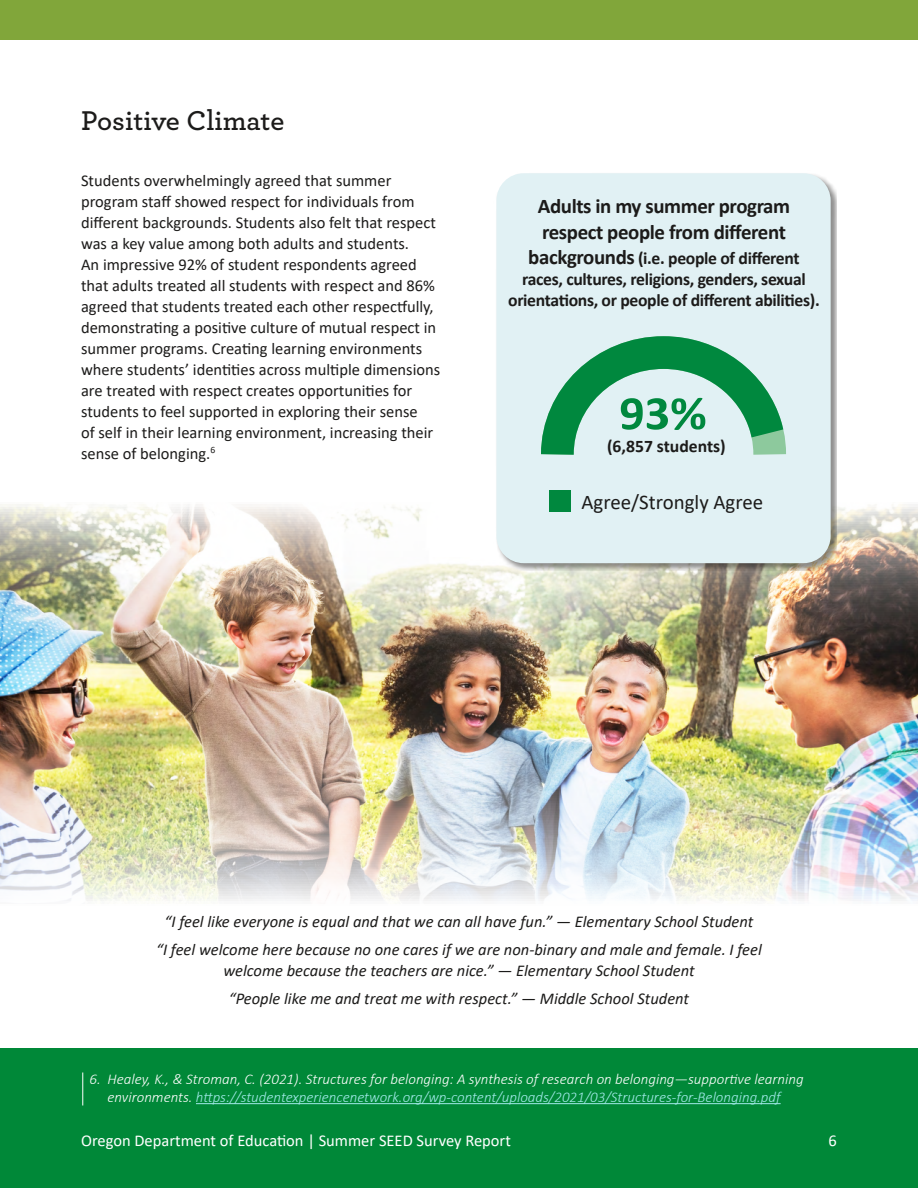
<style>
.page{position:relative;width:918px;height:1188px;background:#fff}
.page>*{position:absolute;margin:0;border:0;box-sizing:border-box;transform-origin:0 0}
.t1{font:700 48.15px "Calibri";color:#00883e;scale:1.04 1}
.t2{font:600 28.5px "Archer";color:#1c1b1a}
.t3{font:700 20.85px/25px "Calibri";letter-spacing:-.02em;color:#1c1b1a}
.t4{font:20.85px "Calibri";color:#1c1b1a}
.t5{font:700 17.7px/21.1px "Calibri";letter-spacing:-.02em;color:#1c1b1a;text-align:center}
.t6{font:700 17.7px "Calibri";color:#1c1b1a}
.body{font:16.5px/21px "Calibri";color:#1c1b1a}
.quotes{font:italic 16.5px/21px "Calibri";color:#1c1b1a;text-align:center}
.t7{font:16.5px "Calibri";color:#fff}
.t8{font:italic 300 15px/18px "Calibri";color:#fff;text-align:center}
.s1{font-size:20.85px}
.s2{color:#a2eae9}
</style>
<div class="page">
<img style="left:0;top:504px;width:918px;height:545px">
<div style="left:0;top:0;width:918px;height:40px;background:#81a63a"></div>
<div style="left:0;top:1049px;width:918px;height:139px;background:#008838"></div>
<img style="left:494px;top:174px;width:343px;height:397px">
<div style="left:496px;top:173px;width:335px;height:390px;background:#e1f1f4;border-radius:27px"></div>
<svg style="left:541px;top:336px;width:245px;height:119px"></svg>
<div style="left:549px;top:490px;width:22px;height:22px;background:#00883e"></div>
<hr style="left:82px;top:1072px;width:1px;height:34px;background:#fff">
<hr style="left:196px;top:1103px;width:585px;height:1px;background:#a2eae9">
<h3 class="t2" style="left:81px;top:99px;width:205px">Positive Climate</h3>
<p class="body" style="left:81px;top:169px;width:361px">Students overwhelmingly agreed that summer program staff showed respect for individuals from different backgrounds. Students also felt that respect was a key value among both adults and students.<br>An impressive 92% of student respondents agreed that adults treated all students with respect and 86% agreed that students treated each other respectfully, demonstrating a positive culture of mutual respect in summer programs. Creating learning environments where students’ identities across multiple dimensions are treated with respect creates opportunities for students to feel supported in exploring their sense<br>of self in their learning environment, increasing their sense of belonging.<sup>6</sup></p>
<p class="t3" style="left:538px;top:194px;width:254px">Adults in my summer program respect people from different</p>
<p class="t5" style="left:508px;top:247px;width:313px"><span class="s1">backgrounds</span> (i.e. people of different races, cultures, religions, genders, sexual orientations, or people of different abilities).</p>
<p class="t1" style="left:619px;top:379px;width:86px">93%</p>
<p class="t6" style="left:607px;top:434px;width:120px">(6,857 students)</p>
<p class="t4" style="left:581px;top:487px;width:183px">Agree/Strongly Agree</p>
<p class="quotes" style="left:165px;top:910px;width:590px">“I feel like everyone is equal and that we can all have fun.” — Elementary School Student</p>
<p class="quotes" style="left:156px;top:938px;width:607px">“I feel welcome here because no one cares if we are non-binary and male and female. I feel welcome because the teachers are nice.” — Elementary School Student</p>
<p class="quotes" style="left:229px;top:987px;width:462px">“People like me and treat me with respect.” — Middle School Student</p>
<p class="t8" style="left:90px;top:1070px;width:716px">6. Healey, K., &amp; Stroman, C. (2021). Structures for belonging: A synthesis of research on belonging—supportive learning environments. <span class="s2">https://studentexperiencenetwork.org/wp-content/uploads/2021/03/Structures-for-Belonging.pdf</span></p>
<p class="t7" style="left:81px;top:1129px;width:431px">Oregon Department of Education | Summer SEED Survey Report</p>
<p class="t7" style="left:829px;top:1129px;width:10px">6</p>
</div>
